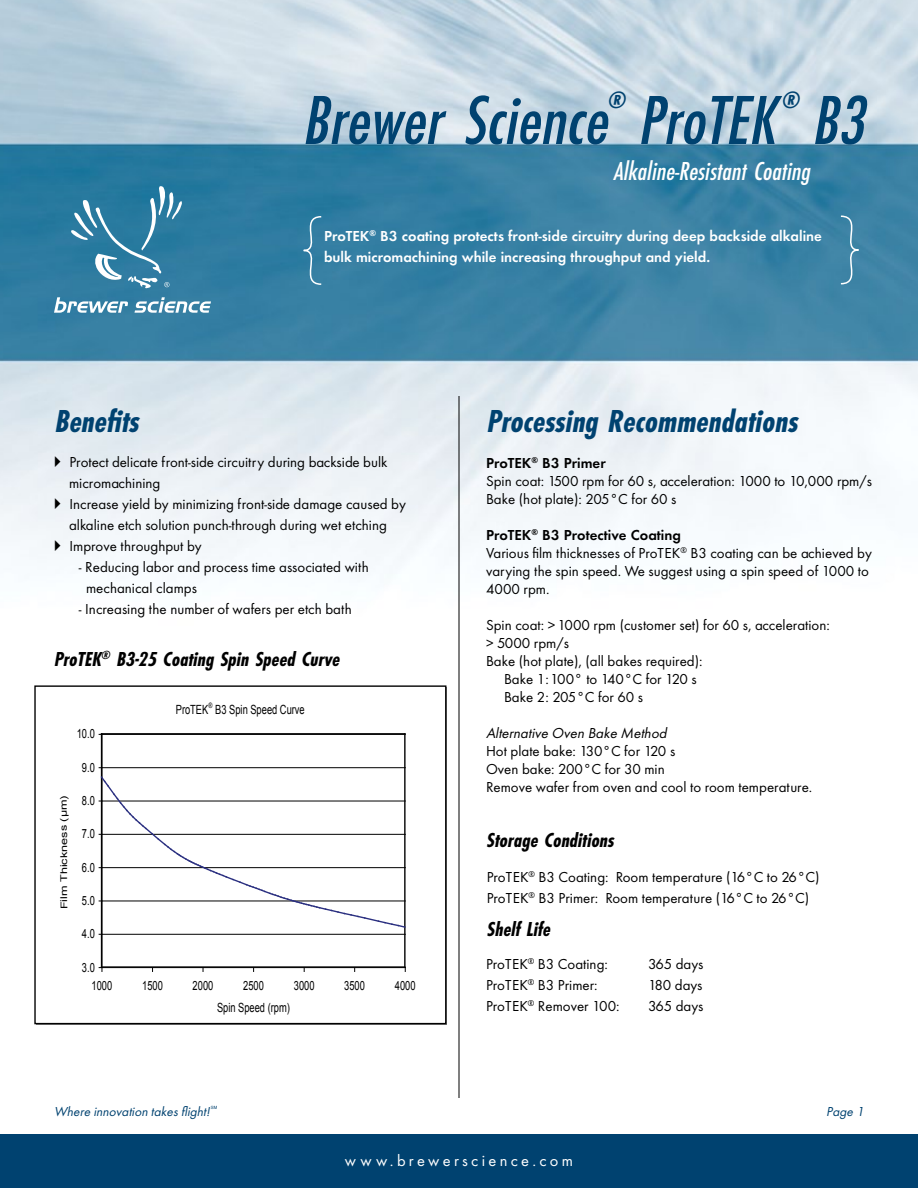
<style>
.page{position:relative;width:918px;height:1188px;background:#fff}
.page>*{position:absolute;margin:0;border:0;box-sizing:border-box;transform-origin:0 0}
.t1{font:72px "Futura Medium Condensed Oblique DTC";color:#004270}
.t2{font:33px "Futura Bold Condensed Oblique DTC";color:#004270}
.t3{font:27px "Futura Medium Condensed Oblique DTC";color:#fff}
.t4{font:24.45px "Futura Bold Condensed Oblique DTC";color:#004270}
.t5{font:21px "Futura Bold Condensed Oblique DTC";color:#000}
.t6{font:16.5px "Futura Book DTC";letter-spacing:.2em;color:#fff}
.t7{font:15px/21px "Futura Book DTC";color:#000}
.t8{font:15px/21px "Futura Demi Bold DTC";color:#fff}
.t9{font:15px "Futura Demi Bold DTC";color:#000}
.t10{font:15px "Futura Book Oblique DTC";color:#000}
.t11{font:13.5px "Futura Book Oblique DTC";color:#004270}
.t12{font:12.6px "Arial";color:#010101;scale:.73 1}
.t13{font:9.3px "Arial";letter-spacing:-.01em;color:#010101;scale:1.36 1}
.t14{font:4.35px "Helvetica";color:#004270}
</style>
<div class="page">
<img style="left:0;top:0;width:918px;height:685px">
<div style="left:0;top:1134px;width:918px;height:54px;background:#004270"></div>
<svg style="left:54px;top:186px;width:157px;height:127px;background:#4389aa"></svg>
<svg style="left:298px;top:215px;width:25px;height:71px;background:#3f86a8"></svg>
<svg style="left:839px;top:215px;width:25px;height:70px;background:#4c8dac"></svg>
<hr style="left:459px;top:396px;width:1px;height:702px;background:#000">
<div style="left:34px;top:685px;width:412px;height:339px;border:1px solid #010101"></div>
<hr style="left:102px;top:767px;width:303px;height:1px;background:#010101">
<hr style="left:102px;top:733px;width:303px;height:2px;background:#010101">
<hr style="left:404px;top:734px;width:2px;height:233px;background:#010101">
<hr style="left:102px;top:966px;width:303px;height:2px;background:#010101">
<hr style="left:101px;top:734px;width:1px;height:233px;background:#010101">
<hr style="left:102px;top:734px;width:1px;height:234px;background:#010101">
<svg style="left:99px;top:775px;width:307px;height:160px"></svg>
<svg style="left:55px;top:456px;width:6px;height:11px"></svg>
<svg style="left:55px;top:498px;width:6px;height:11px"></svg>
<svg style="left:55px;top:540px;width:6px;height:11px"></svg>
<h3 class="t4" style="left:607px;top:85px;width:20px">®</h3>
<h3 class="t4" style="left:781px;top:85px;width:20px">®</h3>
<h1 class="t1" style="left:811px;top:81px;width:54px">B3</h1>
<h3 class="t3" style="left:613px;top:156px;width:198px">Alkaline-Resistant Coating</h3>
<h1 class="t1" style="left:302px;top:81px;width:475px">Brewer Science ProTEK</h1>
<p class="t8" style="left:324px;top:225px;width:499px">ProTEK<sup>®</sup> B3 coating protects front-side circuitry during deep backside alkaline bulk micromachining while increasing throughput and yield.</p>
<h2 class="t2" style="left:54px;top:402px;width:86px">Benefits</h2>
<h2 class="t2" style="left:486px;top:402px;width:313px">Processing Recommendations</h2>
<p class="t9" style="left:486px;top:454px;width:121px">ProTEK<sup>®</sup> B3 Primer</p>
<p class="t7" style="left:486px;top:472px;width:388px;line-height:18px">Spin coat: 1500 rpm for 60 s, acceleration: 1000 to 10,000 rpm/s<br>Bake (hot plate): 205°C for 60 s</p>
<p class="t9" style="left:486px;top:526px;width:196px">ProTEK<sup>®</sup> B3 Protective Coating</p>
<p class="t7" style="left:486px;top:544px;width:388px;line-height:18px">Various film thicknesses of ProTEK<sup>®</sup> B3 coating can be achieved by varying the spin speed. We suggest using a spin speed of 1000 to<br>4000 rpm.</p>
<p class="t7" style="left:486px;top:614px;width:345px">Spin coat: &gt; 1000 rpm (customer set) for 60 s, acceleration:</p>
<p class="t7" style="left:486px;top:632px;width:84px">&gt; 5000 rpm/s</p>
<p class="t7" style="left:486px;top:650px;width:218px">Bake (hot plate), (all bakes required):</p>
<p class="t7" style="left:504px;top:668px;width:194px">Bake 1: 100° to 140°C for 120 s</p>
<p class="t7" style="left:504px;top:686px;width:141px">Bake 2: 205°C for 60 s</p>
<p class="t10" style="left:486px;top:724px;width:182px">Alternative Oven Bake Method</p>
<p class="t7" style="left:486px;top:742px;width:328px;line-height:18px">Hot plate bake: 130°C for 120 s<br>Oven bake: 200°C for 30 min<br>Remove wafer from oven and cool to room temperature.</p>
<p class="t7" style="left:69px;top:452px;width:338px">Protect delicate front-side circuitry during backside bulk micromachining<br>Increase yield by minimizing front-side damage caused by alkaline etch solution punch-through during wet etching Improve throughput by</p>
<p class="t7" style="left:86px;top:557px;width:284px;text-indent:-7px">- Reducing labor and process time associated with mechanical clamps</p>
<p class="t7" style="left:79px;top:599px;width:274px">- Increasing the number of wafers per etch bath</p>
<h3 class="t5" style="left:54px;top:646px;width:287px">ProTEK<sup>®</sup> B3-25 Coating Spin Speed Curve</h3>
<p class="t12" style="left:176px;top:701px;width:178px">ProTEK<sup>®</sup> B3 Spin Speed Curve</p>
<p class="t12" style="left:77px;top:726px;width:26px">10.0</p>
<p class="t12" style="left:82px;top:759px;width:19px">9.0</p>
<p class="t13" style="left:58px;top:909px;width:85px;rotate:-90deg">Film Thickness (µm)</p>
<p class="t12" style="left:82px;top:792px;width:19px">8.0</p>
<p class="t12" style="left:82px;top:826px;width:19px">7.0</p>
<h3 class="t5" style="left:486px;top:828px;width:129px">Storage Conditions</h3>
<p class="t12" style="left:82px;top:859px;width:19px">6.0</p>
<p class="t7" style="left:487px;top:867px;width:335px">ProTEK<sup>®</sup> B3 Coating: Room temperature (16°C to 26°C)<br>ProTEK<sup>®</sup> B3 Primer: Room temperature (16°C to 26°C)</p>
<p class="t12" style="left:82px;top:892px;width:19px">5.0</p>
<p class="t12" style="left:82px;top:926px;width:19px">4.0</p>
<p class="t12" style="left:82px;top:959px;width:19px">3.0</p>
<p class="t12" style="left:92px;top:978px;width:30px">1000</p>
<p class="t12" style="left:142px;top:978px;width:30px">1500</p>
<p class="t12" style="left:193px;top:978px;width:30px">2000</p>
<p class="t12" style="left:243px;top:978px;width:30px">2500</p>
<p class="t12" style="left:294px;top:978px;width:30px">3000</p>
<p class="t12" style="left:344px;top:978px;width:30px">3500</p>
<p class="t12" style="left:395px;top:978px;width:30px">4000</p>
<p class="t12" style="left:217px;top:999px;width:101px">Spin Speed (rpm)</p>
<h3 class="t5" style="left:486px;top:917px;width:65px">Shelf Life</h3>
<p class="t7" style="left:486px;top:954px;width:123px">ProTEK<sup>®</sup> B3 Coating:</p>
<p class="t7" style="left:648px;top:954px;width:57px">365 days</p>
<p class="t7" style="left:486px;top:975px;width:113px">ProTEK<sup>®</sup> B3 Primer:</p>
<p class="t7" style="left:648px;top:975px;width:56px">180 days</p>
<p class="t7" style="left:486px;top:996px;width:135px">ProTEK<sup>®</sup> Remover 100:</p>
<p class="t7" style="left:648px;top:996px;width:57px">365 days</p>
<p class="t11" style="left:54px;top:1104px;width:157px">Where innovation takes flight!</p>
<p class="t14" style="left:211px;top:1104px;width:8px">SM</p>
<p class="t11" style="left:826px;top:1104px;width:39px">Page 1</p>
<p class="t6" style="left:345px;top:1151px;width:230px">www.brewerscience.com</p>
</div>
